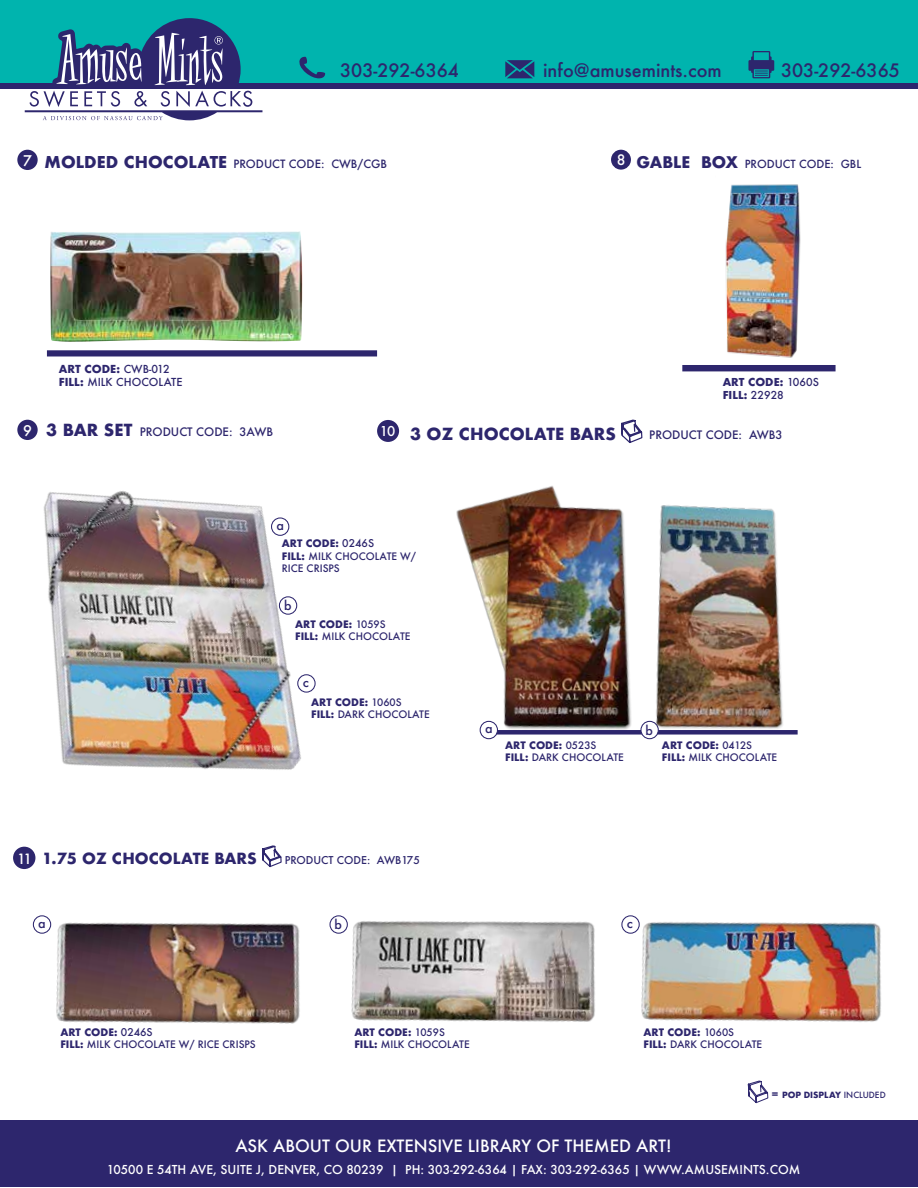
<style>
.page{position:relative;width:918px;height:1188px;background:#fff}
.page>*{position:absolute;margin:0;border:0;box-sizing:border-box;transform-origin:0 0}
.t1{font:500 18px "Futura";color:#2d266d}
.t2{font:500 16.5px "Futura";color:#fff}
.t3{font:700 16.2px "Futura";color:#2d266d}
.t4{font:700 15px "Futura";color:#2d266d}
.t5{font:500 14.4px "Futura";color:#fff}
.t6{font:500 13.8px "Futura";color:#fff}
.t7{font:500 13.2px "Futura";color:#fff}
.t8{font:500 12.6px "Futura";color:#2d266d}
.t9{font:500 12px "Futura";color:#fff}
.t10{font:500 11.4px "Futura";color:#2d266d}
.t11{font:500 11.1px "Futura";color:#2d266d}
.t12{font:500 10.95px "Futura";color:#2d266d}
.t13{font:500 10.8px/12.9px "Futura";color:#2d266d}
.t14{font:700 10.65px/12.8px "Futura";color:#2d266d}
.t15{font:500 10.5px "Futura";color:#2d266d}
.t16{font:500 10.05px/12px "Futura";color:#2d266d}
.t17{font:700 8.4px "Futura";color:#2d266d}
.s1{font-weight:700;font-size:15.9px}
.s2{font-weight:700;font-size:15.6px}
.s3{font-weight:700}
.s4{font-weight:700;font-size:16.2px}
.s5{font-weight:500}
.s6{font-size:10.5px}
</style>
<div class="page">
<img style="left:456px;top:486px;width:123px;height:254px">
<div style="left:33px;top:915px;width:18px;height:19px;border:1px solid #2d266d;border-radius:50%"></div>
<div style="left:13px;top:847px;width:22px;height:22px;background:#2d266d;border-radius:50%"></div>
<div style="left:329px;top:915px;width:19px;height:19px;border:1px solid #2d266d;border-radius:50%"></div>
<div style="left:0;top:0;width:918px;height:86px;background:#00b4ae"></div>
<div style="left:0;top:84px;width:918px;height:5px;background:#2d256e"></div>
<svg style="left:25px;top:18px;width:237px;height:102px"></svg>
<svg style="left:299px;top:57px;width:26px;height:21px"></svg>
<svg style="left:505px;top:60px;width:29px;height:18px"></svg>
<svg style="left:748px;top:51px;width:26px;height:27px"></svg>
<img style="left:331px;top:915px;width:264px;height:107px">
<img style="left:621px;top:915px;width:260px;height:107px">
<div style="left:480px;top:721px;width:17px;height:18px;background:#fff;border-radius:50%"></div>
<div style="left:480px;top:721px;width:18px;height:18px;border:1px solid #2d266d;border-radius:50%"></div>
<img style="left:14px;top:424px;width:379px;height:429px">
<img style="left:36px;top:915px;width:264px;height:109px">
<img style="left:579px;top:505px;width:219px;height:235px">
<div style="left:0;top:1120px;width:918px;height:67px;background:#2d266d"></div>
<div style="left:17px;top:150px;width:21px;height:20px;background:#2d266d;border-radius:50%"></div>
<div style="left:47px;top:350px;width:330px;height:6px;background:#2d266d"></div>
<svg style="left:260px;top:845px;width:22px;height:23px"></svg>
<svg style="left:621px;top:419px;width:22px;height:24px"></svg>
<svg style="left:747px;top:1080px;width:22px;height:24px"></svg>
<div style="left:272px;top:518px;width:17px;height:17px;background:#fff;border-radius:50%"></div>
<div style="left:271px;top:517px;width:18px;height:19px;border:1px solid #2d266d;border-radius:50%"></div>
<div style="left:298px;top:675px;width:17px;height:17px;background:#fff;border-radius:50%"></div>
<div style="left:297px;top:674px;width:19px;height:19px;border:1px solid #2d266d;border-radius:50%"></div>
<div style="left:682px;top:365px;width:154px;height:6px;background:#2d266d"></div>
<img style="left:725px;top:184px;width:76px;height:174px">
<div style="left:611px;top:150px;width:20px;height:20px;background:#2d266d;border-radius:50%"></div>
<div style="left:17px;top:420px;width:21px;height:20px;background:#2d266d;border-radius:50%"></div>
<div style="left:377px;top:420px;width:22px;height:22px;background:#2d266d;border-radius:50%"></div>
<div style="left:279px;top:597px;width:18px;height:17px;background:#fff;border-radius:50%"></div>
<div style="left:279px;top:596px;width:18px;height:19px;border:1px solid #2d266d;border-radius:50%"></div>
<img style="left:50px;top:231px;width:252px;height:111px">
<h1 class="t1" style="left:340px;top:58px;width:120px">303-292-6364</h1>
<h1 class="t1" style="left:543px;top:58px;width:180px">info@amusemints.com</h1>
<h1 class="t1" style="left:781px;top:58px;width:120px">303-292-6365</h1>
<p class="t11" style="left:23px;top:156px;width:365px"><sup>7</sup> <span class="s1">MOLDED CHOCOLATE</span> PRODUCT CODE: CWB/CGB</p>
<p class="t12" style="left:617px;top:156px;width:246px"><sup>8</sup> <span class="s2">GABLE BOX</span> PRODUCT CODE: GBL</p>
<p class="t13" style="left:59px;top:362px;width:125px"><span class="s3">ART CODE:</span> CWB-012<br><span class="s3">FILL:</span> MILK CHOCOLATE</p>
<p class="t10" style="left:46px;top:424px;width:228px"><span class="s4">3 BAR SET</span> PRODUCT CODE: 3AWB</p>
<h3 class="t5" style="left:23px;top:421px;width:10px">9</h3>
<h3 class="t7" style="left:380px;top:422px;width:17px">10</h3>
<p class="t14" style="left:723px;top:376px;width:98px">ART CODE: <span class="s5">1060S<br></span>FILL: <span class="s5">22928</span></p>
<h3 class="t3" style="left:410px;top:422px;width:207px">3 OZ CHOCOLATE BARS</h3>
<p class="t10" style="left:649px;top:427px;width:135px">PRODUCT CODE: AWB3</p>
<p class="t8" style="left:276px;top:517px;width:9px">a</p>
<p class="t16" style="left:282px;top:538px;width:136px"><span class="s3">ART CODE:</span> <span class="s6">0246S<br></span><span class="s3">FILL:</span> MILK CHOCOLATE W/<br>RICE CRISPS</p>
<p class="t8" style="left:284px;top:597px;width:9px">b</p>
<p class="t16" style="left:295px;top:618px;width:117px"><span class="s3">ART CODE:</span> 1059S<br><span class="s3">FILL:</span> MILK CHOCOLATE</p>
<p class="t8" style="left:303px;top:673px;width:7px">c</p>
<p class="t16" style="left:311px;top:696px;width:120px"><span class="s3">ART CODE:</span> 1060S<br><span class="s3">FILL:</span> DARK CHOCOLATE</p>
<p class="t8" style="left:485px;top:720px;width:9px">a</p>
<p class="t8" style="left:646px;top:721px;width:9px">b</p>
<p class="t16" style="left:505px;top:739px;width:120px"><span class="s3">ART CODE:</span> 0523S<br><span class="s3">FILL:</span> DARK CHOCOLATE</p>
<p class="t16" style="left:662px;top:739px;width:117px"><span class="s3">ART CODE:</span> 0412S<br><span class="s3">FILL:</span> MILK CHOCOLATE</p>
<h3 class="t6" style="left:17px;top:849px;width:17px">11</h3>
<h3 class="t4" style="left:42px;top:848px;width:216px">1.75 OZ CHOCOLATE BARS</h3>
<p class="t8" style="left:38px;top:915px;width:9px">a</p>
<p class="t15" style="left:285px;top:853px;width:137px">PRODUCT CODE: AWB175</p>
<p class="t8" style="left:335px;top:916px;width:9px">b</p>
<p class="t8" style="left:627px;top:914px;width:7px">c</p>
<p class="t16" style="left:60px;top:1026px;width:197px"><span class="s3">ART CODE:</span> <span class="s6">0246S<br></span><span class="s3">FILL:</span> MILK CHOCOLATE W/ RICE CRISPS</p>
<p class="t16" style="left:644px;top:1026px;width:120px"><span class="s3">ART CODE:</span> 1060S<br><span class="s3">FILL:</span> DARK CHOCOLATE</p>
<p class="t16" style="left:354px;top:1026px;width:117px"><span class="s3">ART CODE:</span> 1059S<br><span class="s3">FILL:</span> MILK CHOCOLATE</p>
<p class="t17" style="left:771px;top:1089px;width:116px"><span class="s6">=</span> POP DISPLAY <span class="s5">INCLUDED</span></p>
<h2 class="t2" style="left:235px;top:1134px;width:438px">ASK ABOUT OUR EXTENSIVE LIBRARY OF THEMED ART!</h2>
<p class="t9" style="left:107px;top:1162px;width:695px">10500 E 54TH AVE, SUITE J, DENVER, CO 80239 | PH: 303-292-6364 | FAX: 303-292-6365 | WWW.AMUSEMINTS.COM</p>
</div>
